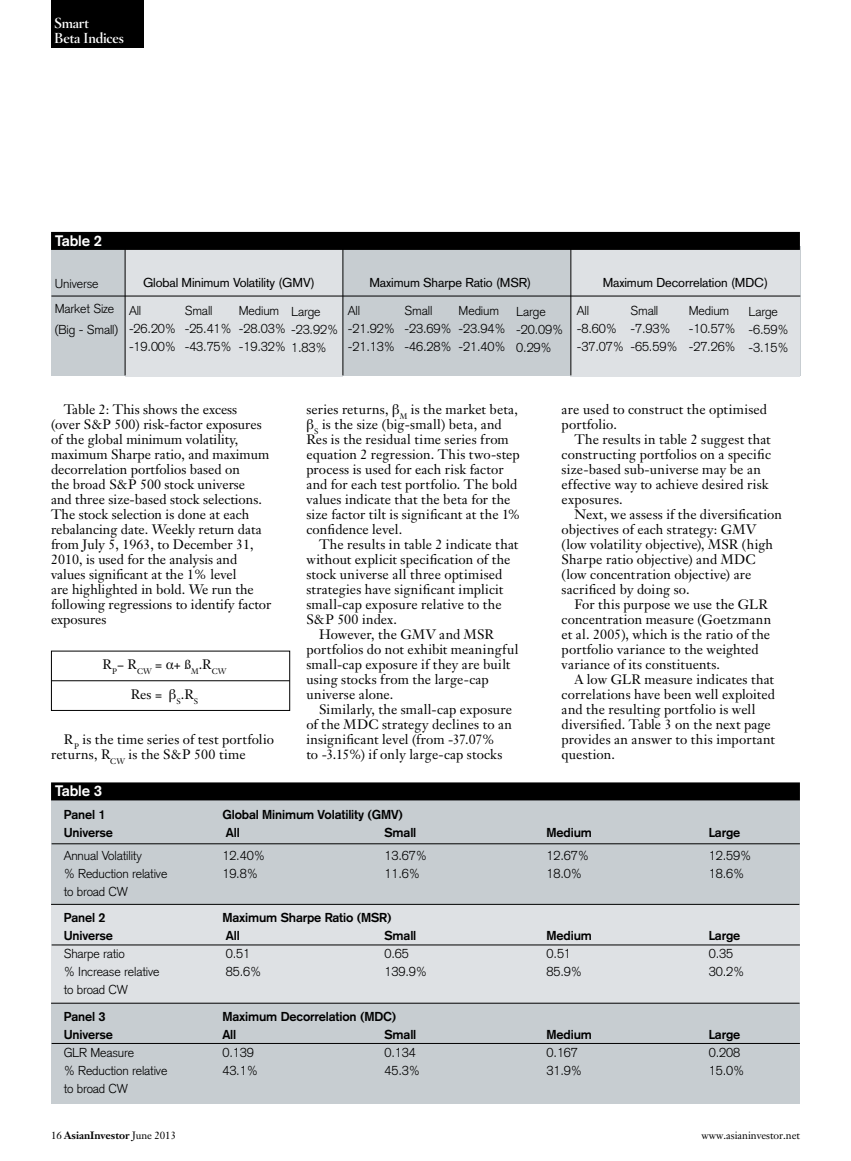
<style>
.page{position:relative;width:851px;height:1161px;background:#fff}
.page>*{position:absolute;margin:0;border:0;box-sizing:border-box;transform-origin:0 0}
.t1{font:700 15px "Akzidenz Grotesk";letter-spacing:-.01em;color:#fff}
.t2{font:700 14.25px/15px "Hoefler Titling";letter-spacing:-.01em;color:#fff}
.t3{font:13.5px/15px "Janson Text";letter-spacing:.005em;color:#000}
.t4{font:300 12.75px/18px "Akzidenz Grotesk";letter-spacing:-.01em;color:#000}
.t5{font:700 12.75px "Akzidenz Grotesk";letter-spacing:-.01em;color:#000}
.t6{font:12.75px "Akzidenz Grotesk";letter-spacing:-.01em;color:#000}
.t7{font:700 10.5px "Janson Text";letter-spacing:-.005em;color:#000}
.t8{font:10.5px "Janson Text";letter-spacing:-.005em;color:#000}
.s1{font-family:"Times"}
.s2{font-weight:400}
</style>
<div class="page">
<div style="left:51px;top:0;width:93px;height:48px;background:#000"></div>
<div style="left:51px;top:247px;width:749px;height:129px;background:#c7cdd1"></div>
<div style="left:570px;top:247px;width:229px;height:129px;background:#dee1e4"></div>
<div style="left:125px;top:246px;width:218px;height:130px;background:#dee1e4"></div>
<hr style="left:51px;top:296px;width:749px;height:1px;background:#000">
<hr style="left:125px;top:246px;width:1px;height:129px;background:#000">
<hr style="left:342px;top:246px;width:1px;height:129px;background:#000">
<hr style="left:570px;top:245px;width:1px;height:130px;background:#000">
<div style="left:51px;top:232px;width:748px;height:18px;background:#000"></div>
<div style="left:51px;top:800px;width:748px;height:304px;background:#c7cdd1"></div>
<div style="left:51px;top:905px;width:748px;height:98px;background:#dee1e4"></div>
<hr style="left:51px;top:1003px;width:748px;height:1px;background:#000">
<div style="left:51px;top:782px;width:748px;height:18px;background:#000"></div>
<div style="left:51px;top:651px;width:239px;height:60px;border:1px solid #000"></div>
<hr style="left:51px;top:680px;width:239px;height:1px;background:#000">
<hr style="left:51px;top:904px;width:748px;height:1px;background:#000">
<hr style="left:52px;top:843px;width:747px;height:1px;background:#000">
<hr style="left:52px;top:944px;width:747px;height:1px;background:#000">
<hr style="left:52px;top:1043px;width:747px;height:1px;background:#000">
<p class="t2" style="left:54px;top:14px;width:71px">Smart<br>Beta Indices</p>
<p class="t1" style="left:55px;top:231px;width:49px">Table 2</p>
<p class="t4" style="left:55px;top:271px;width:61px;line-height:25.2px">Universe<br>Market Size</p>
<p class="t4" style="left:55px;top:321px;width:65px">(Big - Small)</p>
<p class="t6" style="left:143px;top:275px;width:173px">Global Minimum Volatility (GMV)</p>
<p class="t6" style="left:369px;top:275px;width:163px">Maximum Sharpe Ratio (MSR)</p>
<p class="t6" style="left:602px;top:275px;width:167px">Maximum Decorrelation (MDC)</p>
<p class="t4" style="left:185px;top:301px;width:49px">Small -25.41% -43.75%</p>
<p class="t4" style="left:404px;top:301px;width:49px">Small -23.69% -46.28%</p>
<p class="t4" style="left:630px;top:301px;width:49px">Small -7.93% -65.59%</p>
<p class="t4" style="left:129px;top:301px;width:49px">All -26.20% -19.00%</p>
<p class="t4" style="left:348px;top:301px;width:49px">All -21.92% -21.13%</p>
<p class="t4" style="left:577px;top:301px;width:49px">All -8.60% -37.07%</p>
<p class="t4" style="left:239px;top:301px;width:101px">Medium<br>-28.03% -23.92% -19.32% 1.83%</p>
<p class="t4" style="left:458px;top:301px;width:49px">Medium -23.94% -21.40%</p>
<p class="t4" style="left:688px;top:301px;width:49px">Medium -10.57% -27.26%</p>
<p class="t4" style="left:291px;top:302px;width:31px">Large</p>
<p class="t4" style="left:516px;top:302px;width:49px">Large -20.09%<br>0.29%</p>
<p class="t4" style="left:748px;top:302px;width:42px">Large -6.59% -3.15%</p>
<p class="t3" style="left:51px;top:402px;width:222px;text-indent:13px">Table 2: This shows the excess<br>(over S&amp;P 500) risk-factor exposures of the global minimum volatility, maximum Sharpe ratio, and maximum decorrelation portfolios based on<br>the broad S&amp;P 500 stock universe<br>and three size-based stock selections.<br>The stock selection is done at each rebalancing date. Weekly return data from July 5, 1963, to December 31, 2010, is used for the analysis and values significant at the 1% level<br>are highlighted in bold. We run the following regressions to identify factor exposures</p>
<p class="t3" style="left:103px;top:657px;width:125px">R<sub>P</sub>− R<sub>CW</sub> = <span class="s1">α</span>+ <span class="s1">ß</span><sub>M</sub>.R<sub>CW</sub></p>
<p class="t3" style="left:131px;top:687px;width:69px">Res = <span class="s1">β</span><sub>S</sub>.R<sub>S</sub></p>
<p class="t3" style="left:51px;top:732px;width:224px;text-indent:13px">R<sub>P</sub> is the time series of test portfolio returns, R<sub>CW</sub> is the S&amp;P 500 time</p>
<p class="t1" style="left:55px;top:782px;width:49px">Table 3</p>
<p class="t3" style="left:306px;top:402px;width:216px">series returns, <span class="s1">β</span><sub>M</sub> is the market beta, <span class="s1">β</span><sub>S</sub> is the size (big-small) beta, and Res is the residual time series from equation 2 regression. This two-step process is used for each risk factor and for each test portfolio. The bold values indicate that the beta for the size factor tilt is significant at the 1% confidence level.</p>
<p class="t3" style="left:319px;top:537px;width:201px">The results in table 2 indicate that</p>
<p class="t3" style="left:306px;top:552px;width:205px">without explicit specification of the</p>
<p class="t3" style="left:306px;top:567px;width:197px">stock universe all three optimised</p>
<p class="t3" style="left:306px;top:582px;width:198px">strategies have significant implicit</p>
<p class="t3" style="left:306px;top:597px;width:197px">small-cap exposure relative to the</p>
<p class="t3" style="left:306px;top:612px;width:92px">S&amp;P 500 index.</p>
<p class="t3" style="left:319px;top:627px;width:176px">However, the GMV and MSR</p>
<p class="t3" style="left:306px;top:642px;width:214px">portfolios do not exhibit meaningful</p>
<p class="t3" style="left:306px;top:657px;width:205px">small-cap exposure if they are built</p>
<p class="t3" style="left:306px;top:672px;width:184px">using stocks from the large-cap</p>
<p class="t3" style="left:306px;top:687px;width:88px">universe alone.</p>
<p class="t3" style="left:319px;top:702px;width:194px">Similarly, the small-cap exposure</p>
<p class="t3" style="left:306px;top:717px;width:207px">of the MDC strategy declines to an</p>
<p class="t3" style="left:306px;top:732px;width:190px">insignificant level (from -37.07%</p>
<p class="t3" style="left:306px;top:747px;width:198px">to -3.15%) if only large-cap stocks</p>
<p class="t3" style="left:561px;top:402px;width:207px">are used to construct the optimised portfolio.</p>
<p class="t3" style="left:561px;top:432px;width:211px;text-indent:13px">The results in table 2 suggest that constructing portfolios on a specific size-based sub-universe may be an effective way to achieve desired risk exposures.</p>
<p class="t3" style="left:561px;top:507px;width:222px;text-indent:13px">Next, we assess if the diversification objectives of each strategy: GMV (low volatility objective), MSR (high Sharpe ratio objective) and MDC (low concentration objective) are sacrificed by doing so.</p>
<p class="t3" style="left:561px;top:597px;width:211px;text-indent:13px">For this purpose we use the GLR concentration measure (Goetzmann et al. 2005), which is the ratio of the portfolio variance to the weighted variance of its constituents.</p>
<p class="t3" style="left:561px;top:672px;width:215px;text-indent:13px">A low GLR measure indicates that correlations have been well exploited and the resulting portfolio is well diversified. Table 3 on the next page provides an answer to this important question.</p>
<p class="t5" style="left:64px;top:807px;width:43px">Panel 1</p>
<p class="t5" style="left:222px;top:807px;width:182px">Global Minimum Volatility (GMV)</p>
<p class="t5" style="left:64px;top:825px;width:51px">Universe</p>
<p class="t5" style="left:226px;top:825px;width:15px">All</p>
<p class="t5" style="left:384px;top:825px;width:33px">Small</p>
<p class="t5" style="left:546px;top:825px;width:47px">Medium</p>
<p class="t5" style="left:708px;top:825px;width:33px">Large</p>
<p class="t4" style="left:64px;top:846px;width:80px">Annual Volatility</p>
<p class="t4" style="left:222px;top:846px;width:44px">12.40%</p>
<p class="t4" style="left:384px;top:846px;width:44px">13.67%</p>
<p class="t4" style="left:546px;top:846px;width:44px">12.67%</p>
<p class="t4" style="left:708px;top:846px;width:44px">12.59%</p>
<p class="t4" style="left:64px;top:864px;width:105px">% Reduction relative</p>
<p class="t4" style="left:222px;top:864px;width:37px">19.8%</p>
<p class="t4" style="left:384px;top:864px;width:37px">11.6%</p>
<p class="t4" style="left:546px;top:864px;width:37px">18.0%</p>
<p class="t4" style="left:708px;top:864px;width:37px">18.6%</p>
<p class="t4" style="left:64px;top:882px;width:66px">to broad CW</p>
<p class="t5" style="left:64px;top:910px;width:43px">Panel 2</p>
<p class="t5" style="left:222px;top:910px;width:171px">Maximum Sharpe Ratio (MSR)</p>
<p class="t5" style="left:64px;top:928px;width:51px">Universe</p>
<p class="t5" style="left:226px;top:928px;width:15px">All</p>
<p class="t5" style="left:384px;top:928px;width:33px">Small</p>
<p class="t5" style="left:546px;top:928px;width:47px">Medium</p>
<p class="t5" style="left:708px;top:928px;width:33px">Large</p>
<p class="t4" style="left:64px;top:945px;width:63px">Sharpe ratio</p>
<p class="t4" style="left:226px;top:945px;width:26px">0.51</p>
<p class="t4" style="left:384px;top:945px;width:26px">0.65</p>
<p class="t4" style="left:546px;top:945px;width:26px">0.51</p>
<p class="t4" style="left:708px;top:945px;width:26px">0.35</p>
<p class="t4" style="left:64px;top:963px;width:97px">% Increase relative</p>
<p class="t4" style="left:226px;top:963px;width:37px">85.6%</p>
<p class="t4" style="left:384px;top:963px;width:44px">139.9%</p>
<p class="t4" style="left:546px;top:963px;width:37px">85.9%</p>
<p class="t4" style="left:708px;top:963px;width:37px">30.2%</p>
<p class="t4" style="left:64px;top:981px;width:66px">to broad CW</p>
<p class="t5" style="left:64px;top:1008px;width:43px">Panel 3</p>
<p class="t5" style="left:222px;top:1008px;width:175px">Maximum Decorrelation (MDC)</p>
<p class="t5" style="left:64px;top:1026px;width:51px">Universe</p>
<p class="t5" style="left:222px;top:1026px;width:15px">All</p>
<p class="t5" style="left:384px;top:1026px;width:33px">Small</p>
<p class="t5" style="left:546px;top:1026px;width:47px">Medium</p>
<p class="t5" style="left:708px;top:1026px;width:33px">Large</p>
<p class="t4" style="left:64px;top:1043px;width:72px">GLR Measure</p>
<p class="t4" style="left:222px;top:1043px;width:33px">0.139</p>
<p class="t4" style="left:384px;top:1043px;width:33px">0.134</p>
<p class="t4" style="left:546px;top:1043px;width:33px">0.167</p>
<p class="t4" style="left:708px;top:1043px;width:33px">0.208</p>
<p class="t4" style="left:64px;top:1061px;width:105px">% Reduction relative</p>
<p class="t4" style="left:222px;top:1061px;width:37px">43.1%</p>
<p class="t4" style="left:384px;top:1061px;width:37px">45.3%</p>
<p class="t4" style="left:546px;top:1061px;width:37px">31.9%</p>
<p class="t4" style="left:708px;top:1061px;width:37px">15.0%</p>
<p class="t4" style="left:64px;top:1079px;width:66px">to broad CW</p>
<p class="t7" style="left:51px;top:1128px;width:126px"><span class="s2">16</span> AsianInvestor <span class="s2">June 2013</span></p>
<p class="t8" style="left:701px;top:1128px;width:100px">www.asianinvestor.net</p>
</div>
